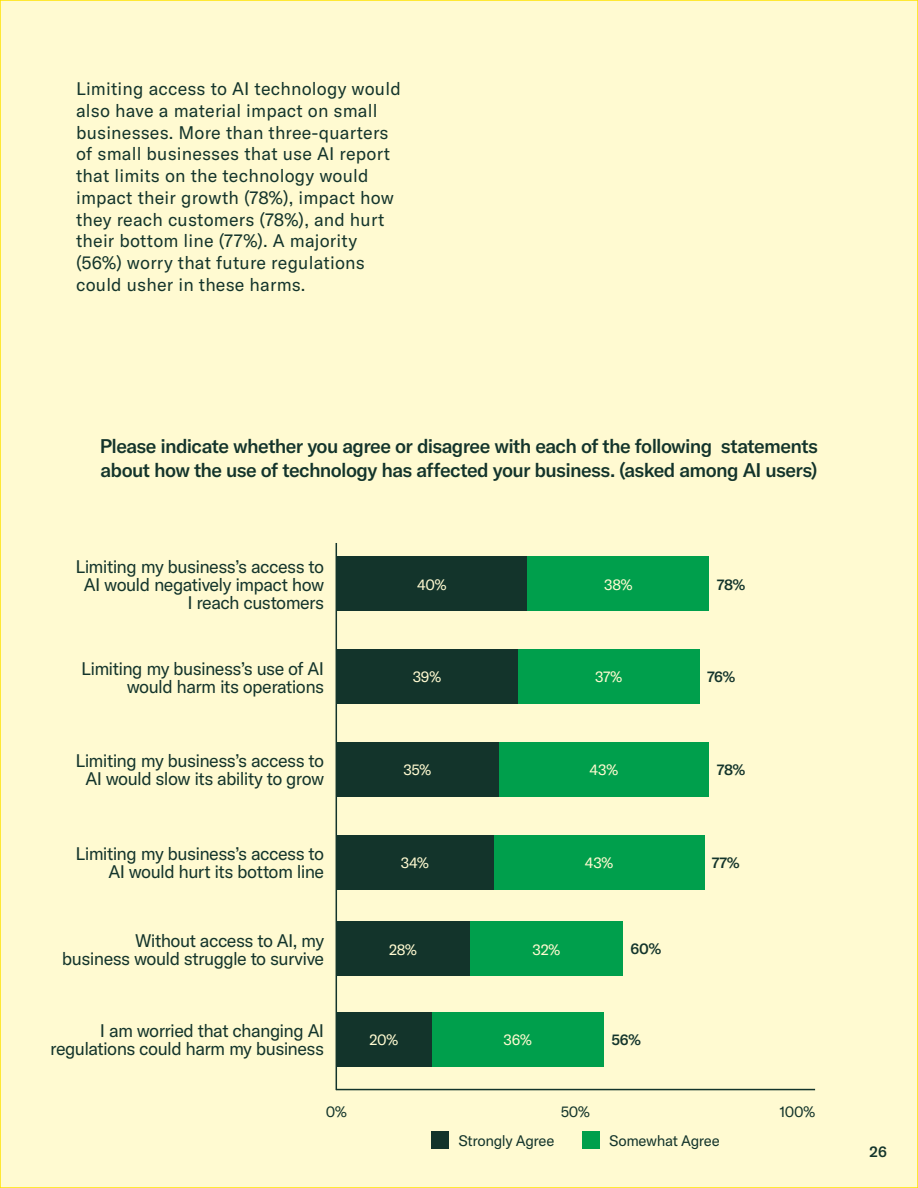
<style>
.page{position:relative;width:918px;height:1188px;background:#fffad1}
.page>*{position:absolute;margin:0;border:0;box-sizing:border-box;transform-origin:0 0}
.t1{font:500 19.5px/23.4px "GT America";letter-spacing:-.035em;color:#13342b}
.t2{font:18px/18px "GT America";letter-spacing:-.025em;color:#13342b;text-align:right}
.t3{font:18px/21.8px "GT America";letter-spacing:.01em;color:#13342b}
.t4{font:15px "GT America";letter-spacing:-.02em;color:#fffad1}
.t5{font:15px "GT America";letter-spacing:-.025em;color:#13342b}
.t6{font:500 15px "GT America";letter-spacing:-.02em;color:#13342b}
</style>
<div class="page">
<div style="left:336px;top:650px;width:182px;height:54px;background:#13342b"></div>
<div style="left:499px;top:742px;width:210px;height:54px;background:#009f4c"></div>
<hr style="left:336px;top:543px;width:1px;height:547px;background:#13342b">
<hr style="left:336px;top:1089px;width:479px;height:1px;background:#13342b">
<div style="left:336px;top:742px;width:163px;height:54px;background:#13342b"></div>
<div style="left:336px;top:835px;width:158px;height:54px;background:#13342b"></div>
<div style="left:518px;top:650px;width:181px;height:54px;background:#009f4c"></div>
<div style="left:494px;top:835px;width:210px;height:54px;background:#009f4c"></div>
<div style="left:470px;top:922px;width:153px;height:54px;background:#009f4c"></div>
<div style="left:336px;top:922px;width:134px;height:54px;background:#13342b"></div>
<div style="left:336px;top:557px;width:192px;height:54px;background:#13342b"></div>
<div style="left:432px;top:1012px;width:172px;height:54px;background:#009f4c"></div>
<div style="left:336px;top:1012px;width:96px;height:54px;background:#13342b"></div>
<div style="left:432px;top:1131px;width:17px;height:17px;background:#13342b"></div>
<div style="left:583px;top:1131px;width:17px;height:17px;background:#009f4c"></div>
<div style="left:528px;top:557px;width:181px;height:54px;background:#009f4c"></div>
<p class="t3" style="left:76px;top:78px;width:326px">Limiting access to AI technology would also have a material impact on small businesses. More than three-quarters of small businesses that use AI report that limits on the technology would impact their growth (78%), impact how they reach customers (78%), and hurt their bottom line (77%). A majority (56%) worry that future regulations could usher in these harms.</p>
<p class="t1" style="left:100px;top:435px;width:720px">Please indicate whether you agree or disagree with each of the following statements about how the use of technology has affected your business. (asked among AI users)</p>
<p class="t2" style="left:76px;top:558px;width:250px">Limiting my business’s access to<br>AI would negatively impact how<br>I reach customers</p>
<p class="t2" style="left:81px;top:659px;width:244px">Limiting my business’s use of AI would harm its operations</p>
<p class="t2" style="left:76px;top:752px;width:250px;text-align:center">Limiting my business’s access to<br>AI would slow its ability to grow</p>
<p class="t2" style="left:76px;top:845px;width:250px">Limiting my business’s access to<br>AI would hurt its bottom line</p>
<p class="t2" style="left:62px;top:931px;width:264px">Without access to AI, my<br>business would struggle to survive</p>
<p class="t2" style="left:50px;top:1022px;width:275px">I am worried that changing AI regulations could harm my business</p>
<p class="t5" style="left:326px;top:1103px;width:22px">0%</p>
<p class="t4" style="left:417px;top:576px;width:31px">40%</p>
<p class="t4" style="left:604px;top:576px;width:30px">38%</p>
<p class="t6" style="left:717px;top:575px;width:30px">78%</p>
<p class="t4" style="left:413px;top:668px;width:30px">39%</p>
<p class="t4" style="left:403px;top:761px;width:29px">35%</p>
<p class="t4" style="left:595px;top:668px;width:29px">37%</p>
<p class="t4" style="left:590px;top:761px;width:30px">43%</p>
<p class="t6" style="left:707px;top:668px;width:30px">76%</p>
<p class="t6" style="left:717px;top:761px;width:30px">78%</p>
<p class="t4" style="left:401px;top:854px;width:29px">34%</p>
<p class="t4" style="left:389px;top:940px;width:29px">28%</p>
<p class="t4" style="left:585px;top:854px;width:30px">43%</p>
<p class="t4" style="left:533px;top:940px;width:29px">32%</p>
<p class="t6" style="left:631px;top:940px;width:32px">60%</p>
<p class="t6" style="left:712px;top:854px;width:29px">77%</p>
<p class="t4" style="left:370px;top:1031px;width:30px">20%</p>
<p class="t4" style="left:504px;top:1031px;width:30px">36%</p>
<p class="t6" style="left:612px;top:1031px;width:31px">56%</p>
<p class="t5" style="left:561px;top:1103px;width:31px">50%</p>
<p class="t5" style="left:779px;top:1103px;width:37px">100%</p>
<p class="t5" style="left:458px;top:1132px;width:98px">Strongly Agree</p>
<p class="t5" style="left:609px;top:1132px;width:112px">Somewhat Agree</p>
<p class="t6" style="left:870px;top:1143px;width:19px">26</p>
</div>
